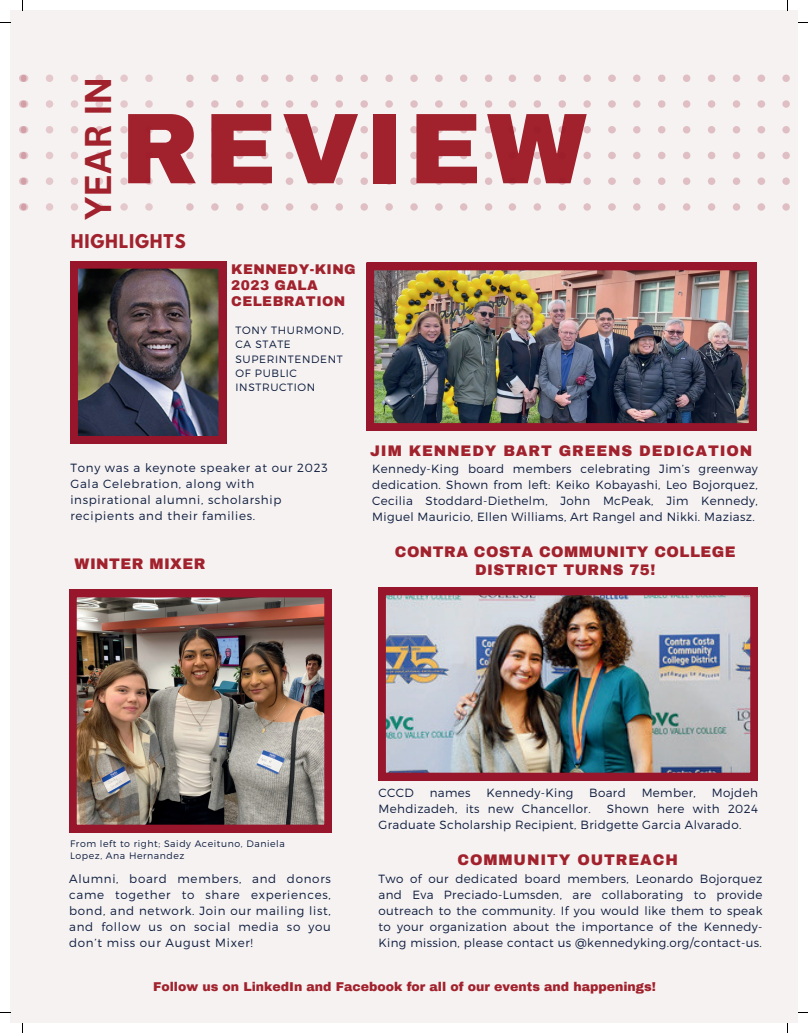
<style>
.page{position:relative;width:808px;height:1033px;background:#fff}
.page>*{position:absolute;margin:0;border:0;box-sizing:border-box;transform-origin:0 0}
.t1{font:900 100.5px "Archivo";letter-spacing:.05em;color:#a1222d}
.t2{font:700 36.25px "Canva Sans";color:#a1222d}
.t3{font:700 16.75px "League Spartan";letter-spacing:.05em;color:#a1222d}
.t4{font:900 15px/17.8px "Archivo";letter-spacing:.03em;color:#a1222d;text-align:center}
.t5{font:900 15px "Archivo";letter-spacing:.06em;color:#a1222d}
.t6{font:900 13.75px/16px "Archivo";letter-spacing:.03em;color:#a1222d}
.t7{font:900 12.5px "Archivo";color:#a1222d}
.t8{font:300 11.88px/16px "Montserrat";letter-spacing:.03em;color:#0b1b3c;text-align:justify}
.t9{font:300 11.88px/16px "Montserrat";letter-spacing:.06em;color:#0b1b3c}
.t10{font:300 10.62px/14.1px "Montserrat";letter-spacing:.06em;color:#0b1b3c}
.t11{font:300 9.38px/12.5px "Montserrat";letter-spacing:.06em;color:#0b1b3c}
</style>
<div class="page">
<div style="left:10px;top:10px;width:788px;height:1013px;background:#f6f2f2"></div>
<svg style="left:186px;top:74px;width:306px;height:137px"></svg>
<img style="left:366px;top:263px;width:390px;height:167px">
<img style="left:70px;top:261px;width:156px;height:182px">
<svg style="left:508px;top:74px;width:282px;height:137px"></svg>
<svg style="left:19px;top:74px;width:134px;height:137px"></svg>
<img style="left:69px;top:590px;width:263px;height:242px">
<img style="left:378px;top:588px;width:379px;height:192px">
<h2 class="t2" style="left:76px;top:220px;width:145px;rotate:-90deg">YEAR IN</h2>
<h1 class="t1" style="left:121px;top:87px;width:468px">REVIEW</h1>
<h3 class="t3" style="left:71px;top:228px;width:116px">HIGHLIGHTS</h3>
<p class="t6" style="left:231px;top:261px;width:126px">KENNEDY-KING<br>2023 GALA<br>CELEBRATION</p>
<p class="t10" style="left:235px;top:323px;width:110px">TONY THURMOND,<br>CA STATE<br>SUPERINTENDENT<br>OF PUBLIC<br>INSTRUCTION</p>
<p class="t9" style="left:70px;top:460px;width:259px">Tony was a keynote speaker at our 2023<br>Gala Celebration, along with inspirational alumni, scholarship recipients and their families.</p>
<p class="t4" style="left:75px;top:554px;width:132px">WINTER MIXER</p>
<p class="t5" style="left:370px;top:442px;width:384px">JIM KENNEDY BART GREENS DEDICATION</p>
<p class="t8" style="left:372px;top:460px;width:387px">Kennedy-King board members celebrating Jim’s greenway dedication. Shown from left: Keiko Kobayashi, Leo Bojorquez, Cecilia Stoddard-Diethelm, John McPeak, Jim Kennedy, Miguel Mauricio, Ellen Williams, Art Rangel and Nikki. Maziasz.</p>
<p class="t4" style="left:395px;top:543px;width:342px">CONTRA COSTA COMMUNITY COLLEGE<br>DISTRICT TURNS 75!</p>
<p class="t11" style="left:70px;top:837px;width:216px">From left to right; Saidy Aceituno, Daniela<br>Lopez, Ana Hernandez</p>
<p class="t8" style="left:69px;top:870px;width:263px">Alumni, board members, and donors came together to share experiences, bond, and network. Join our mailing list, and follow us on social media so you don’t miss our August Mixer!</p>
<p class="t8" style="left:378px;top:784px;width:37px">CCCD</p>
<p class="t8" style="left:430px;top:784px;width:42px">names</p>
<p class="t8" style="left:486px;top:784px;width:88px">Kennedy-King</p>
<p class="t8" style="left:589px;top:784px;width:38px">Board</p>
<p class="t8" style="left:641px;top:784px;width:56px">Member,</p>
<p class="t8" style="left:711px;top:784px;width:48px">Mojdeh</p>
<p class="t8" style="left:378px;top:800px;width:214px">Mehdizadeh, its new Chancellor.</p>
<p class="t8" style="left:378px;top:800px;width:381px;text-indent:228px">Shown here with 2024<br>Graduate Scholarship Recipient, Bridgette Garcia Alvarado.</p>
<p class="t5" style="left:457px;top:851px;width:222px">COMMUNITY OUTREACH</p>
<p class="t8" style="left:378px;top:870px;width:385px">Two of our dedicated board members, Leonardo Bojorquez and Eva Preciado-Lumsden, are collaborating to provide outreach to the community. If you would like them to speak to your organization about the importance of the Kennedy-King mission, please contact us @kennedyking.org/contact-us.</p>
<p class="t7" style="left:153px;top:979px;width:504px">Follow us on LinkedIn and Facebook for all of our events and happenings!</p>
</div>
